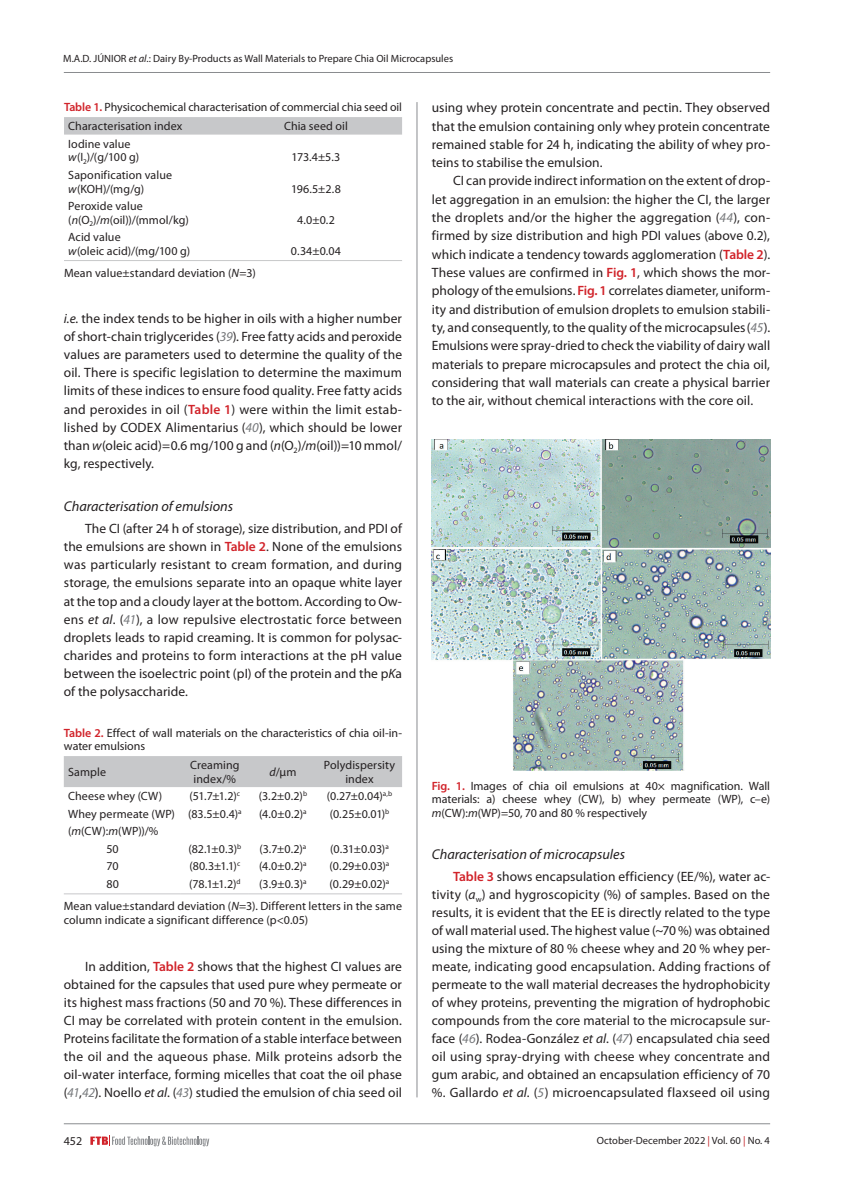
<style>
.page{position:relative;width:851px;height:1191px;background:#fff}
.page>*{position:absolute;margin:0;border:0;box-sizing:border-box;transform-origin:0 0}
.Podnaslov_2{font:italic 14.25px "Myriad Pro";color:#231f20}
.OSNOVNI_TXT{font:13.5px/18px "Myriad Pro";letter-spacing:.005em;color:#231f20;text-align:justify}
.Tabela_Tekst{font:12px/13.5px "Myriad Pro";letter-spacing:.01em;color:#231f20}
.Slike_i_Tablice{font:12px/13.5px "Myriad Pro";letter-spacing:-.005em;color:#231f20}
.Tab_txt_ispod{font:12px/13.5px "Myriad Pro";letter-spacing:.005em;color:#231f20}
.t1{font:10.5px "Myriad Pro";color:#231f20}
.s1{font-style:italic}
.s2{font-weight:600;color:#d1232a}
.s3{font-style:italic;color:#76787b}
.s4{color:#c31f24}
</style>
<div class="page">
<hr style="left:64px;top:72px;width:706px;height:1px;background:#8a8c8f">
<hr style="left:416px;top:102px;width:1px;height:995px;background:#8a8c8f">
<hr style="left:64px;top:1123px;width:706px;height:1px;background:#8a8c8f">
<svg style="left:90px;top:1135px;width:119px;height:11px"></svg>
<div style="left:64px;top:117px;width:338px;height:18px;background:#c7c8ca"></div>
<hr style="left:64px;top:260px;width:166px;height:1px;background:#c7c8ca">
<hr style="left:230px;top:260px;width:172px;height:1px;background:#c7c8ca">
<div style="left:64px;top:756px;width:338px;height:31px;background:#c7c8ca"></div>
<hr style="left:64px;top:893px;width:117px;height:1px;background:#c7c8ca">
<hr style="left:181px;top:893px;width:68px;height:1px;background:#c7c8ca">
<hr style="left:249px;top:893px;width:68px;height:1px;background:#c7c8ca">
<hr style="left:317px;top:893px;width:85px;height:1px;background:#c7c8ca">
<img style="left:432px;top:439px;width:338px;height:331px">
<p class="t1" style="left:63px;top:52px;width:391px">M.A.D. JÚNIOR <span class="s1">et al</span>.: Dairy By-Products as Wall Materials to Prepare Chia Oil Microcapsules</p>
<p class="Slike_i_Tablice" style="left:64px;top:100px;width:339px"><span class="s2">Table 1.</span> Physicochemical characterisation of commercial chia seed oil</p>
<p class="Tabela_Tekst" style="left:68px;top:119px;width:116px">Characterisation index</p>
<p class="Tabela_Tekst" style="left:284px;top:119px;width:65px">Chia seed oil</p>
<p class="Tabela_Tekst" style="left:68px;top:137px;width:64px">Iodine value</p>
<p class="Tabela_Tekst" style="left:68px;top:150px;width:72px"><span class="s1">w</span>(I<sub>2</sub>)/(g/100 g)</p>
<p class="Tabela_Tekst" style="left:291px;top:150px;width:50px">173.4±5.3</p>
<p class="Tabela_Tekst" style="left:68px;top:168px;width:105px">Saponification value</p>
<p class="Tabela_Tekst" style="left:68px;top:182px;width:77px"><span class="s1">w</span>(KOH)/(mg/g)</p>
<p class="Tabela_Tekst" style="left:291px;top:182px;width:51px">196.5±2.8</p>
<p class="Tabela_Tekst" style="left:68px;top:199px;width:76px">Peroxide value</p>
<p class="Tabela_Tekst" style="left:68px;top:213px;width:122px">(<span class="s1">n</span>(O<sub>2</sub>)/<span class="s1">m</span>(oil))/(mmol/kg)</p>
<p class="Tabela_Tekst" style="left:297px;top:213px;width:39px">4.0±0.2</p>
<p class="Tabela_Tekst" style="left:68px;top:230px;width:54px">Acid value</p>
<p class="Tabela_Tekst" style="left:68px;top:244px;width:123px"><span class="s1">w</span>(oleic acid)/(mg/100 g)</p>
<p class="Tabela_Tekst" style="left:291px;top:244px;width:52px">0.34±0.04</p>
<p class="Tab_txt_ispod" style="left:64px;top:266px;width:193px">Mean value±standard deviation (<span class="s1">N</span>=3)</p>
<p class="OSNOVNI_TXT" style="left:64px;top:309px;width:340px"><span class="s1">i.e.</span> the index tends to be higher in oils with a higher number of short-chain triglycerides (<span class="s3">39</span>). Free fatty acids and peroxide values are parameters used to determine the quality of the oil. There is specific legislation to determine the maximum limits of these indices to ensure food quality. Free fatty acids and peroxides in oil (<span class="s2">Table 1</span>) were within the limit estab&shy;lished by CODEX Alimentarius (<span class="s3">40</span>), which should be lower than <span class="s1">w</span>(oleic acid)=0.6 mg/100 g and (<span class="s1">n</span>(O<sub>2</sub>)/<span class="s1">m</span>(oil))=10 mmol/ kg, respectively.</p>
<p class="Podnaslov_2" style="left:64px;top:497px;width:171px">Characterisation of emulsions</p>
<p class="OSNOVNI_TXT" style="left:64px;top:519px;width:340px;text-indent:21px">The CI (after 24 h of storage), size distribution, and PDI of the emulsions are shown in <span class="s2">Table 2</span>. None of the emulsions was particularly resistant to cream formation, and during storage, the emulsions separate into an opaque white layer at the top and a cloudy layer at the bottom. According to Ow&shy;ens <span class="s1">et al</span>. (<span class="s3">41</span>), a low repulsive electrostatic force between droplets leads to rapid creaming. It is common for polysac&shy;charides and proteins to form interactions at the pH value between the isoelectric point (pI) of the protein and the p<span class="s1">K</span>a of the polysaccharide.</p>
<p class="Slike_i_Tablice" style="left:64px;top:725px;width:340px"><span class="s2">Table 2.</span> Effect of wall materials on the characteristics of chia oil-in&shy;water emulsions</p>
<p class="Tabela_Tekst" style="left:68px;top:765px;width:39px">Sample</p>
<p class="Tabela_Tekst" style="left:190px;top:758px;width:51px">Creaming index/%</p>
<p class="Tabela_Tekst" style="left:269px;top:765px;width:28px"><span class="s1">d</span>/µm</p>
<p class="Tabela_Tekst" style="left:324px;top:758px;width:73px;text-align:center">Polydispersity index</p>
<p class="Tabela_Tekst" style="left:68px;top:789px;width:96px">Cheese whey (CW)</p>
<p class="Tabela_Tekst" style="left:189px;top:789px;width:52px">(51.7±1.2)<sup>c</sup></p>
<p class="Tabela_Tekst" style="left:259px;top:789px;width:50px">(3.2±0.2)<sup>b</sup></p>
<p class="Tabela_Tekst" style="left:327px;top:789px;width:67px">(0.27±0.04)<sup>a,b</sup></p>
<p class="Tabela_Tekst" style="left:68px;top:807px;width:108px">Whey permeate (WP)</p>
<p class="Tabela_Tekst" style="left:188px;top:807px;width:55px">(83.5±0.4)<sup>a</sup></p>
<p class="Tabela_Tekst" style="left:259px;top:807px;width:49px">(4.0±0.2)<sup>a</sup></p>
<p class="Tabela_Tekst" style="left:330px;top:807px;width:61px">(0.25±0.01)<sup>b</sup></p>
<p class="Tabela_Tekst" style="left:68px;top:824px;width:92px">(<span class="s1">m</span>(CW):<span class="s1">m</span>(WP))/%</p>
<p class="Tabela_Tekst" style="left:106px;top:842px;width:14px">50</p>
<p class="Tabela_Tekst" style="left:188px;top:842px;width:54px">(82.1±0.3)<sup>b</sup></p>
<p class="Tabela_Tekst" style="left:259px;top:842px;width:48px">(3.7±0.2)<sup>a</sup></p>
<p class="Tabela_Tekst" style="left:330px;top:842px;width:60px">(0.31±0.03)<sup>a</sup></p>
<p class="Tabela_Tekst" style="left:106px;top:859px;width:14px">70</p>
<p class="Tabela_Tekst" style="left:189px;top:859px;width:52px">(80.3±1.1)<sup>c</sup></p>
<p class="Tabela_Tekst" style="left:259px;top:859px;width:49px">(4.0±0.2)<sup>a</sup></p>
<p class="Tabela_Tekst" style="left:329px;top:859px;width:61px">(0.29±0.03)<sup>a</sup></p>
<p class="Tabela_Tekst" style="left:106px;top:877px;width:14px">80</p>
<p class="Tabela_Tekst" style="left:189px;top:877px;width:53px">(78.1±1.2)<sup>d</sup></p>
<p class="Tabela_Tekst" style="left:259px;top:877px;width:49px">(3.9±0.3)<sup>a</sup></p>
<p class="Tabela_Tekst" style="left:329px;top:877px;width:61px">(0.29±0.02)<sup>a</sup></p>
<p class="Tab_txt_ispod" style="left:64px;top:899px;width:340px">Mean value±standard deviation (<span class="s1">N</span>=3). Different letters in the same column indicate a significant difference (p&lt;0.05)</p>
<p class="OSNOVNI_TXT" style="left:64px;top:957px;width:340px;text-indent:21px">In addition, <span class="s2">Table 2</span> shows that the highest CI values are obtained for the capsules that used pure whey permeate or its highest mass fractions (50 and 70 %). These differences in CI may be correlated with protein content in the emulsion.<br>Proteins facilitate the formation of a stable interface between the oil and the aqueous phase. Milk proteins adsorb the oil-water interface, forming micelles that coat the oil phase (<span class="s3">41</span>,<span class="s3">42</span>). Noello <span class="s1">et al</span>. (<span class="s3">43</span>) studied the emulsion of chia seed oil</p>
<p class="OSNOVNI_TXT" style="left:432px;top:98px;width:340px">using whey protein concentrate and pectin. They observed that the emulsion containing only whey protein concentrate remained stable for 24 h, indicating the ability of whey pro&shy;teins to stabilise the emulsion.</p>
<p class="OSNOVNI_TXT" style="left:432px;top:171px;width:340px;text-indent:21px">CI can provide indirect information on the extent of drop&shy;let aggregation in an emulsion: the higher the CI, the larger the droplets and/or the higher the aggregation (<span class="s3">44</span>), con&shy;firmed by size distribution and high PDI values (above 0.2), which indicate a tendency towards agglomeration (<span class="s2">Table 2</span>).<br>These values are confirmed in <span class="s2">Fig. 1</span>, which shows the mor&shy;phology of the emulsions. <span class="s2">Fig. 1</span> correlates diameter, uniform&shy;ity and distribution of emulsion droplets to emulsion stabili&shy;ty, and consequently, to the quality of the microcapsules(<span class="s3">45</span>).<br>Emulsions were spray-dried to check the viability of dairy wall materials to prepare microcapsules and protect the chia oil, considering that wall materials can create a physical barrier to the air, without chemical interactions with the core oil.</p>
<p class="Slike_i_Tablice" style="left:432px;top:779px;width:340px;text-align:justify"><span class="s2">Fig. 1.</span> Images of chia oil emulsions at 40× magnification. Wall materials: a) cheese whey (CW), b) whey permeate (WP), c–e) <span class="s1">m</span>(CW):<span class="s1">m</span>(WP)=50, 70 and 80 % respectively</p>
<p class="Podnaslov_2" style="left:432px;top:845px;width:194px">Characterisation of microcapsules</p>
<p class="OSNOVNI_TXT" style="left:432px;top:867px;width:340px;text-indent:21px"><span class="s2">Table 3</span> shows encapsulation efficiency (EE/%), water ac&shy;tivity (<span class="s1">a</span><sub>w</sub>) and hygroscopicity (%) of samples. Based on the results, it is evident that the EE is directly related to the type of wall material used. The highest value (~70 %) was obtained using the mixture of 80 % cheese whey and 20 % whey per&shy;meate, indicating good encapsulation. Adding fractions of permeate to the wall material decreases the hydrophobicity of whey proteins, preventing the migration of hydrophobic compounds from the core material to the microcapsule sur&shy;face (<span class="s3">46</span>). Rodea-González <span class="s1">et al</span>. (<span class="s3">47</span>) encapsulated chia seed oil using spray-drying with cheese whey concentrate and gum arabic, and obtained an encapsulation efficiency of 70 %. Gallardo <span class="s1">et al</span>. (<span class="s3">5</span>) microencapsulated flaxseed oil using</p>
<p class="Slike_i_Tablice" style="left:64px;top:1133px;width:20px">452</p>
<p class="t1" style="left:596px;top:1134px;width:175px">October-December 2022 <span class="s4">|</span> Vol. 60 <span class="s4">|</span> No. 4</p>
</div>
